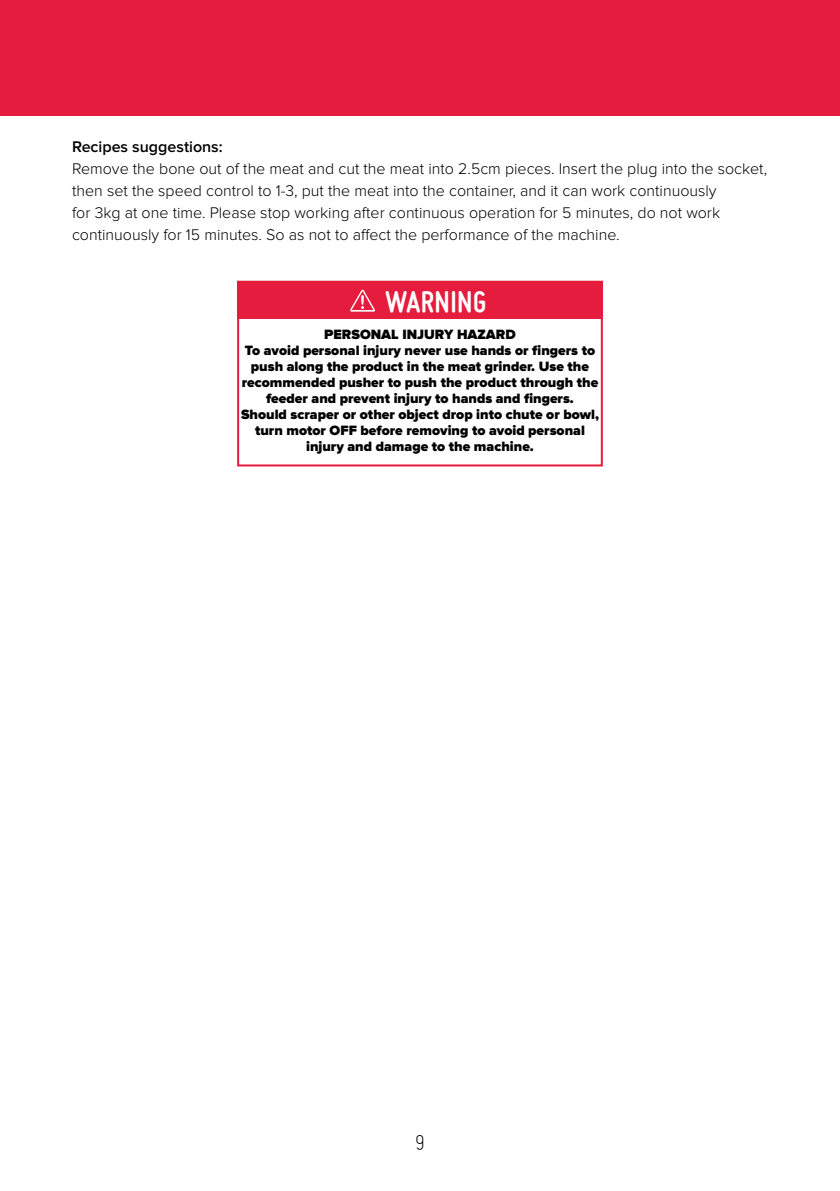
<style>
.page{position:relative;width:840px;height:1191px;background:#fff}
.page>*{position:absolute;margin:0;border:0;box-sizing:border-box;transform-origin:0 0}
.t1{font:700 32px "Miso";letter-spacing:.015em;color:#fff}
.t2{font:300 24px "Miso";color:#000}
.t3{font:300 16px/22px "Proxima Nova";color:#000}
.t4{font:600 16px "Proxima Nova";color:#000}
.t5{font:900 14px/16px "Proxima Nova";color:#000;text-align:center}
</style>
<div class="page">
<div style="left:0;top:0;width:839px;height:116px;background:#e61c3f"></div>
<div style="left:237px;top:282px;width:365px;height:37px;background:#e61c3e"></div>
<svg style="left:350px;top:290px;width:25px;height:22px"></svg>
<div style="left:237px;top:281px;width:365px;height:185px;border:2px solid #e61c3e"></div>
<p class="t4" style="left:72px;top:139px;width:152px">Recipes suggestions:</p>
<p class="t3" style="left:72px;top:158px;width:696px">Remove the bone out of the meat and cut the meat into 2.5cm pieces. Insert the plug into the socket, then set the speed control to 1-3, put the meat into the container, and it can work continuously<br>for 3kg at one time. Please stop working after continuous operation for 5 minutes, do not work continuously for 15 minutes. So as not to affect the performance of the machine.</p>
<h1 class="t1" style="left:385px;top:284px;width:103px">WARNING</h1>
<p class="t5" style="left:241px;top:326px;width:359px">PERSONAL INJURY HAZARD<br>To avoid personal injury never use hands or fingers to push along the product in the meat grinder. Use the recommended pusher to push the product through the feeder and prevent injury to hands and fingers.<br>Should scraper or other object drop into chute or bowl, turn motor OFF before removing to avoid personal injury and damage to the machine.</p>
<h2 class="t2" style="left:415px;top:1129px;width:11px">9</h2>
</div>
